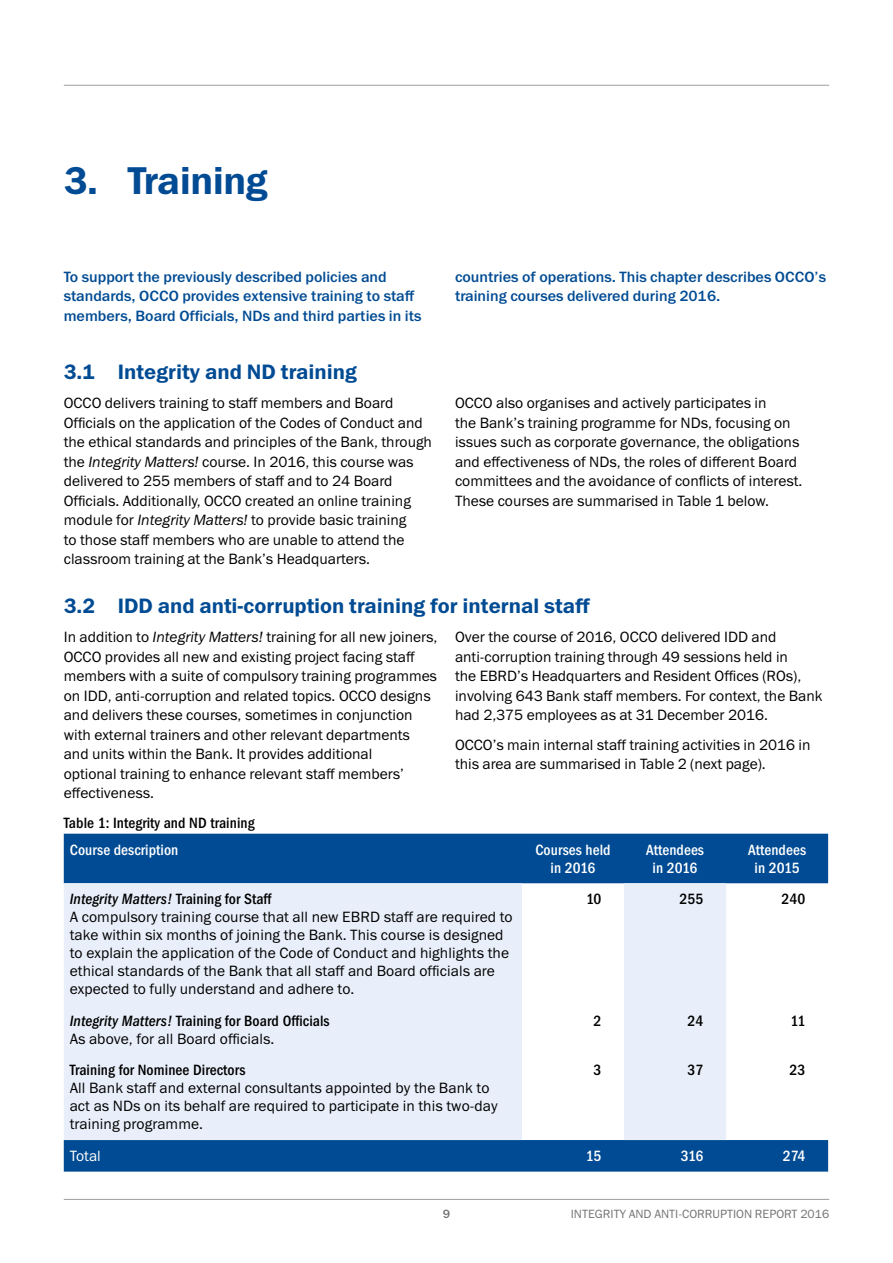
<style>
.page{position:relative;width:893px;height:1263px;background:#fff}
.page>*{position:absolute;margin:0;border:0;box-sizing:border-box;transform-origin:0 0}
.t1{font:39px "Franklin Gothic Demi ITC";letter-spacing:-.01em;color:#004b93}
.t2{font:21px "Franklin Gothic Demi ITC";color:#004b93}
.t3{font:15px/19.5px "Franklin Gothic Book ITC";color:#000}
.t4{font:15px/19.5px "Franklin Gothic Medium ITC";color:#004b93}
.t5{font:15px "Franklin Gothic Medi Cond ITC";letter-spacing:.005em;color:#000}
.t6{font:15px/18px "Franklin Gothic Medi Cond ITC";letter-spacing:.005em;color:#fff;text-align:center}
.t7{font:italic 15px "Franklin Gothic Medi Cond ITC";letter-spacing:.005em;color:#000}
.t8{font:15px "Franklin Gothic Book ITC";letter-spacing:.005em;color:#fff}
.t9{font:12px "Franklin Gothic Book ITC";color:#747373}
.t10{font:12px "Franklin Gothic Medium ITC";color:#747373}
.s1{font-style:italic}
.s2{font-style:normal}
</style>
<div class="page">
<hr style="left:64px;top:85px;width:765px;height:1px;background:#9d9d9c">
<hr style="left:64px;top:1199px;width:765px;height:1px;background:#9d9d9c">
<svg style="left:64px;top:834px;width:764px;height:337px;fill:#004b93"></svg>
<svg style="left:64px;top:883px;width:662px;height:257px;fill:#e9effa"></svg>
<h1 class="t1" style="left:64px;top:157px;width:205px">3. Training</h1>
<p class="t4" style="left:64px;top:267px;width:359px">To support the previously described policies and standards, OCCO provides extensive training to staff members, Board Officials, NDs and third parties in its</p>
<p class="t4" style="left:455px;top:267px;width:373px">countries of operations. This chapter describes OCCO’s training courses delivered during 2016.</p>
<h2 class="t2" style="left:64px;top:359px;width:294px">3.1 Integrity and ND training</h2>
<p class="t3" style="left:64px;top:393px;width:370px">OCCO delivers training to staff members and Board Officials on the application of the Codes of Conduct and the ethical standards and principles of the Bank, through the <span class="s1">Integrity Matters!</span> course. In 2016, this course was delivered to 255 members of staff and to 24 Board Officials. Additionally, OCCO created an online training module for <span class="s1">Integrity Matters!</span> to provide basic training<br>to those staff members who are unable to attend the classroom training at the Bank’s Headquarters.</p>
<p class="t3" style="left:455px;top:393px;width:349px">OCCO also organises and actively participates in<br>the Bank’s training programme for NDs, focusing on issues such as corporate governance, the obligations and effectiveness of NDs, the roles of different Board committees and the avoidance of conflicts of interest.<br>These courses are summarised in Table 1 below.</p>
<h2 class="t2" style="left:64px;top:593px;width:528px">3.2 IDD and anti-corruption training for internal staff</h2>
<p class="t3" style="left:64px;top:627px;width:375px">In addition to <span class="s1">Integrity Matters!</span> training for all new joiners, OCCO provides all new and existing project facing staff members with a suite of compulsory training programmes on IDD, anti-corruption and related topics. OCCO designs and delivers these courses, sometimes in conjunction with external trainers and other relevant departments and units within the Bank. It provides additional<br>optional training to enhance relevant staff members’ effectiveness.</p>
<p class="t3" style="left:455px;top:627px;width:369px">Over the course of 2016, OCCO delivered IDD and anti-corruption training through 49 sessions held in<br>the EBRD’s Headquarters and Resident Offices (ROs), involving 643 Bank staff members. For context, the Bank had 2,375 employees as at 31 December 2016.</p>
<p class="t3" style="left:455px;top:734px;width:357px">OCCO’s main internal staff training activities in 2016 in this area are summarised in Table 2 (next page).</p>
<p class="t5" style="left:64px;top:814px;width:192px">Table 1: Integrity and ND training</p>
<p class="t6" style="left:70px;top:841px;width:110px">Course description</p>
<p class="t6" style="left:535px;top:841px;width:77px">Courses held in 2016</p>
<p class="t6" style="left:646px;top:841px;width:59px">Attendees in 2016</p>
<p class="t6" style="left:748px;top:841px;width:59px">Attendees in 2015</p>
<p class="t7" style="left:70px;top:890px;width:204px">Integrity Matters! <span class="s2">Training for Staff</span></p>
<p class="t3" style="left:70px;top:908px;width:444px;line-height:18px">A compulsory training course that all new EBRD staff are required to take within six months of joining the Bank. This course is designed to explain the application of the Code of Conduct and highlights the ethical standards of the Bank that all staff and Board officials are expected to fully understand and adhere to.</p>
<p class="t5" style="left:586px;top:890px;width:17px">10</p>
<p class="t5" style="left:680px;top:890px;width:25px">255</p>
<p class="t5" style="left:782px;top:890px;width:25px">240</p>
<p class="t5" style="left:70px;top:1012px;width:261px"><span class="s1">Integrity Matters!</span> Training for Board Officials</p>
<p class="t3" style="left:70px;top:1028px;width:206px">As above, for all Board officials.</p>
<p class="t5" style="left:70px;top:1061px;width:177px">Training for Nominee Directors</p>
<p class="t3" style="left:70px;top:1079px;width:429px;line-height:18px">All Bank staff and external consultants appointed by the Bank to act as NDs on its behalf are required to participate in this two-day training programme.</p>
<p class="t5" style="left:593px;top:1012px;width:9px">2</p>
<p class="t5" style="left:687px;top:1012px;width:17px">24</p>
<p class="t5" style="left:790px;top:1012px;width:17px">11</p>
<p class="t5" style="left:593px;top:1061px;width:9px">3</p>
<p class="t5" style="left:687px;top:1061px;width:17px">37</p>
<p class="t5" style="left:790px;top:1061px;width:17px">23</p>
<p class="t8" style="left:70px;top:1146px;width:33px">Total</p>
<p class="t6" style="left:586px;top:1147px;width:17px">15</p>
<p class="t6" style="left:681px;top:1147px;width:24px">316</p>
<p class="t6" style="left:783px;top:1147px;width:24px">274</p>
<p class="t10" style="left:443px;top:1206px;width:9px">9</p>
<p class="t9" style="left:571px;top:1206px;width:260px">INTEGRITY AND ANTI-CORRUPTION REPORT 2016</p>
</div>
